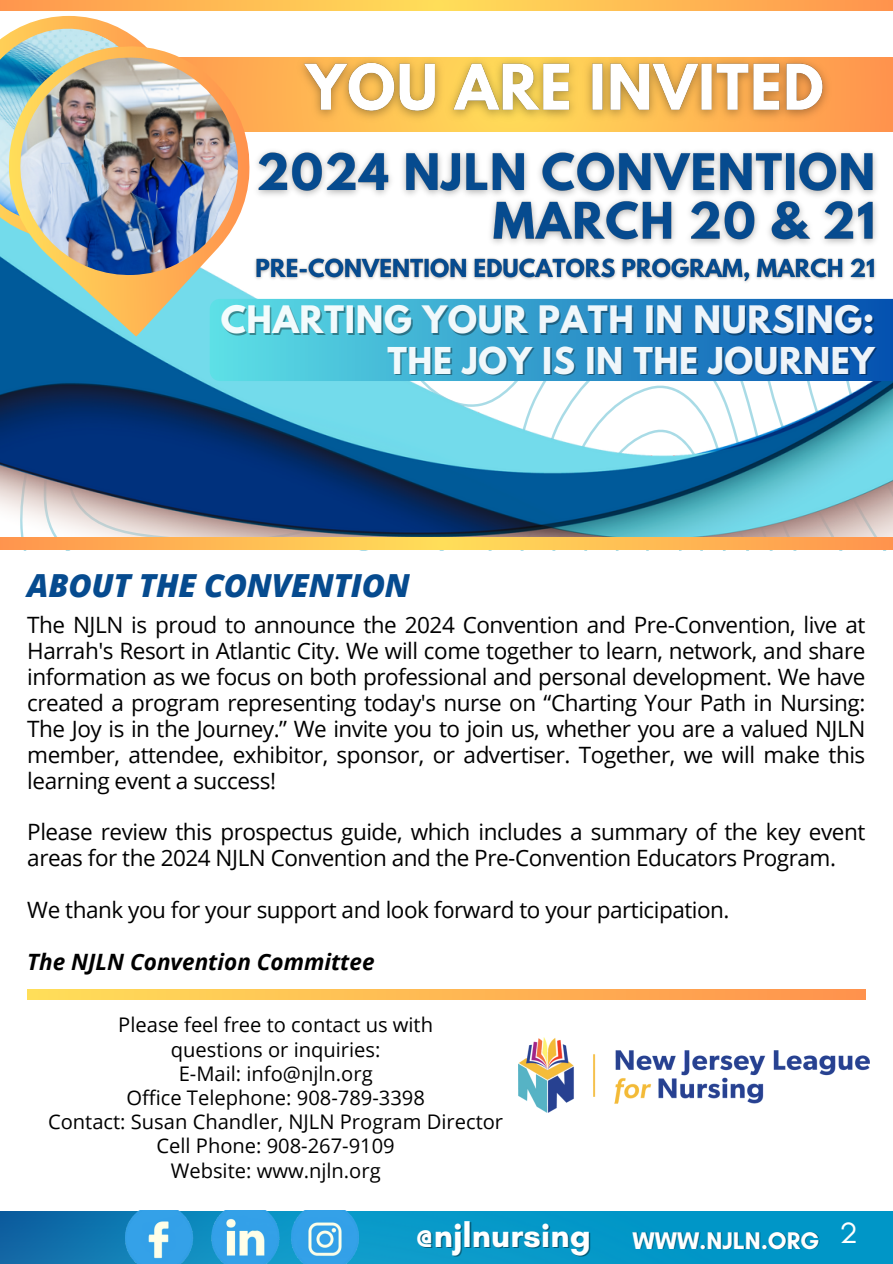
<style>
.page{position:relative;width:893px;height:1264px;background:#fff}
.page>*{position:absolute;margin:0;border:0;box-sizing:border-box;transform-origin:0 0}
.t1{font:700 34.5px "Glacial Indifference";color:#fff}
.t2{font:700 33.45px "League Spartan";letter-spacing:.02em;color:#fff}
.t3{font:700 32.7px "League Spartan";letter-spacing:.02em;color:#fff}
.t4{font:italic 800 31.8px "Open Sans";letter-spacing:-.01em;color:#064b8f}
.t5{font:30px "Glacial Indifference";color:#fff}
.t6{font:700 24.6px "Glacial Indifference";color:#fff}
.t7{font:22.5px/25.8px "Open Sans";letter-spacing:-.02em;color:#000;text-align:justify}
.t8{font:italic 700 22.5px "Open Sans";color:#000}
.t9{font:20.1px/24.2px "Open Sans";color:#000;text-align:center}
</style>
<div class="page">
<img style="left:0;top:131px;width:892px;height:406px">
<svg style="left:210px;top:299px;width:682px;height:82px;background:#2f96ca"></svg>
<img style="left:0;top:1211px;width:892px;height:52px">
<svg style="left:28px;top:989px;width:837px;height:10px;background:#ffb753"></svg>
<img style="left:125px;top:1210px;width:72px;height:53px">
<img style="left:211px;top:1210px;width:148px;height:53px">
<img style="left:251px;top:254px;width:630px;height:35px">
<svg style="left:251px;top:58px;width:641px;height:73px;background:#ffa24f"></svg>
<img style="left:251px;top:141px;width:634px;height:113px">
<img style="left:0;top:16px;width:145px;height:220px">
<svg style="left:8px;top:46px;width:243px;height:291px;background:#93b9af"></svg>
<img style="left:18px;top:55px;width:222px;height:222px">
<img style="left:518px;top:1037px;width:351px;height:75px">
<svg style="left:0;top:0;width:892px;height:11px;background:#ffb953"></svg>
<svg style="left:0;top:537px;width:892px;height:12px;background:#ffb853"></svg>
<img style="left:287px;top:57px;width:551px;height:73px">
<h2 class="t2" style="left:220px;top:303px;width:655px">CHARTING YOUR PATH IN NURSING:</h2>
<h3 class="t3" style="left:387px;top:344px;width:488px">THE JOY IS IN THE JOURNEY</h3>
<p class="t4" style="left:27px;top:563px;width:384px">ABOUT THE CONVENTION</p>
<p class="t7" style="left:27px;top:611px;width:839px">The NJLN is proud to announce the 2024 Convention and Pre-Convention, live at Harrah's Resort in Atlantic City. We will come together to learn, network, and share information as we focus on both professional and personal development. We have created a program representing today's nurse on “Charting Your Path in Nursing:<br>The Joy is in the Journey.” We invite you to join us, whether you are a valued NJLN member, attendee, exhibitor, sponsor, or advertiser. Together, we will make this learning event a success!</p>
<h3 class="t7" style="left:27px;top:818px;width:839px">Please review this prospectus guide, which includes a summary of the key event areas for the 2024 NJLN Convention and the Pre-Convention Educators Program.</h3>
<p class="t7" style="left:27px;top:896px;width:703px">We thank you for your support and look forward to your participation.</p>
<h3 class="t8" style="left:27px;top:945px;width:349px">The NJLN Convention Committee</h3>
<p class="t9" style="left:118px;top:1012px;width:316px">Please feel free to contact us with</p>
<h6 class="t9" style="left:171px;top:1036px;width:211px">questions or inquiries:</h6>
<p class="t9" style="left:179px;top:1060px;width:195px">E-Mail: info@njln.org</p>
<p class="t9" style="left:126px;top:1085px;width:300px">Office Telephone: 908-789-3398</p>
<p class="t9" style="left:48px;top:1109px;width:456px">Contact: Susan Chandler, NJLN Program Director<br>Cell Phone: 908-267-9109</p>
<p class="t9" style="left:171px;top:1157px;width:211px">Website: www.njln.org</p>
<p class="t1" style="left:415px;top:1213px;width:177px">@njlnursing</p>
<p class="t6" style="left:632px;top:1225px;width:189px">WWW.NJLN.ORG</p>
<p class="t5" style="left:839px;top:1214px;width:20px">2</p>
</div>
